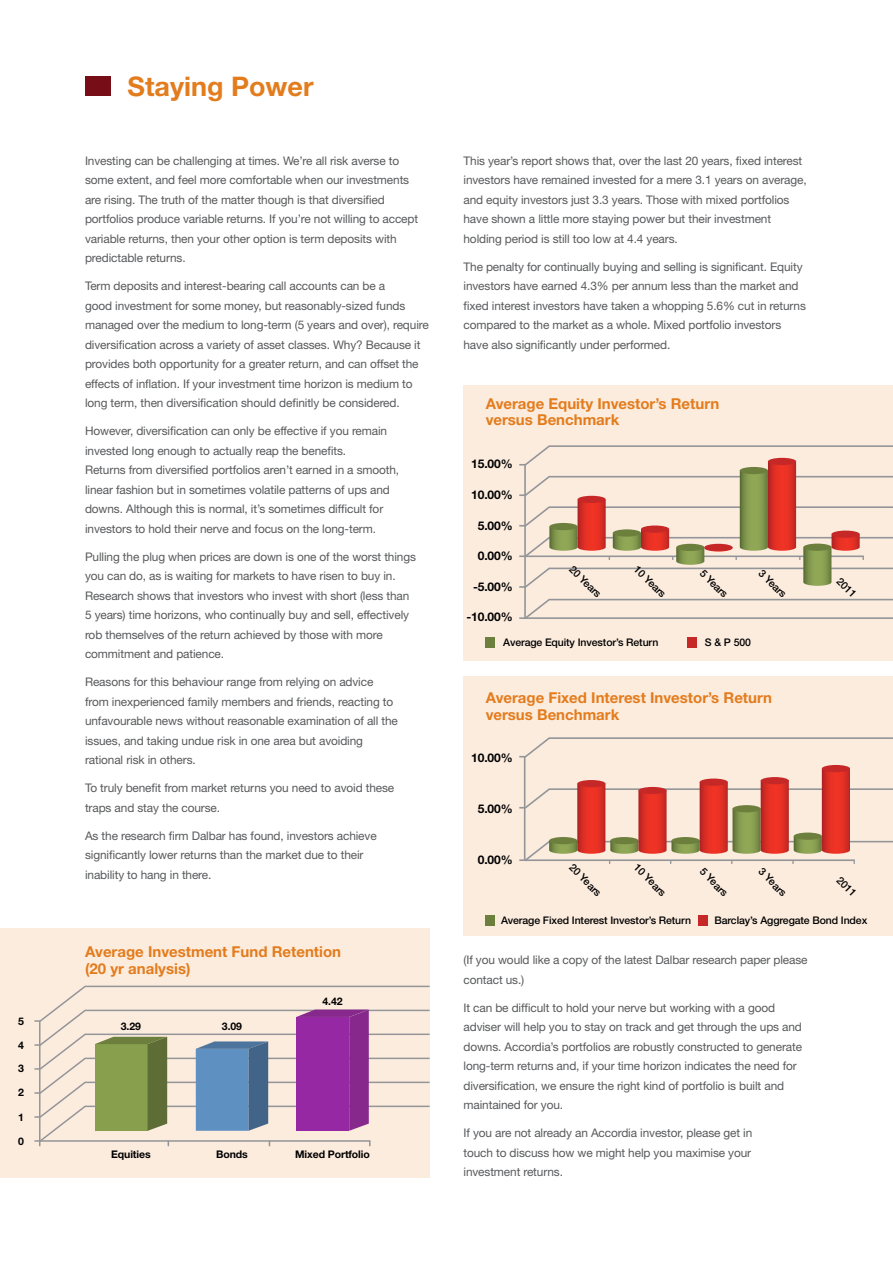
<style>
.page{position:relative;width:893px;height:1263px;background:#fff}
.page>*{position:absolute;margin:0;border:0;box-sizing:border-box;transform-origin:0 0}
.t1{font:700 27px "Helvetica Neue";color:#e37c1d}
.t2{font:700 15px/16.5px "Helvetica Neue";color:#e37c1d}
.t3{font:700 12px "Helvetica Neue";letter-spacing:-.01em;color:#000}
.t4{font:11.85px/19.5px "Helvetica Neue";letter-spacing:-.01em;color:#58595b}
.t5{font:500 10.5px "Helvetica Neue";letter-spacing:-.01em;color:#000}
.t6{font:700 10.5px "Helvetica Neue";letter-spacing:-.01em;color:#000}
</style>
<div class="page">
<div style="left:85px;top:77px;width:26px;height:19px;background:#760d17"></div>
<div style="left:0;top:928px;width:429px;height:250px;background:#fcecde"></div>
<svg style="left:34px;top:985px;width:396px;height:163px"></svg>
<div style="left:463px;top:385px;width:430px;height:276px;background:#fcecde"></div>
<div style="left:486px;top:638px;width:9px;height:10px;background:#6c7f3d"></div>
<div style="left:687px;top:638px;width:10px;height:10px;background:#c62827"></div>
<svg style="left:519px;top:598px;width:374px;height:21px"></svg>
<hr style="left:525px;top:617px;width:368px;height:2px;background:#939598">
<hr style="left:524px;top:464px;width:2px;height:155px;background:#939598">
<svg style="left:519px;top:445px;width:374px;height:143px"></svg>
<div style="left:463px;top:676px;width:430px;height:260px;background:#fcecde"></div>
<div style="left:486px;top:916px;width:9px;height:10px;background:#6c7f3d"></div>
<div style="left:698px;top:916px;width:9px;height:10px;background:#c62827"></div>
<svg style="left:519px;top:737px;width:374px;height:21px"></svg>
<hr style="left:524px;top:756px;width:1px;height:105px;background:#939598">
<div style="left:822px;top:765px;width:28px;height:7px;background:#c62827;border-radius:50%"></div>
<svg style="left:519px;top:768px;width:374px;height:96px"></svg>
<p class="t6" style="left:18px;top:1014px;width:7px">5</p>
<p class="t6" style="left:18px;top:1038px;width:7px">4</p>
<p class="t6" style="left:18px;top:1062px;width:7px">3</p>
<p class="t6" style="left:18px;top:1086px;width:7px">2</p>
<p class="t6" style="left:18px;top:1110px;width:7px">1</p>
<p class="t6" style="left:18px;top:1134px;width:7px">0</p>
<h1 class="t1" style="left:128px;top:69px;width:188px">Staying Power</h1>
<p class="t4" style="left:85px;top:150px;width:335px">Investing can be challenging at times. We’re all risk averse to some extent, and feel more comfortable when our investments are rising. The truth of the matter though is that diversified portfolios produce variable returns. If you’re not willing to accept variable returns, then your other option is term deposits with predictable returns.</p>
<p class="t4" style="left:85px;top:276px;width:345px">Term deposits and interest-bearing call accounts can be a<br>good investment for some money, but reasonably-sized funds managed over the medium to long-term (5 years and over), require diversification across a variety of asset classes. Why? Because it provides both opportunity for a greater return, and can offset the effects of inflation. If your investment time horizon is medium to long term, then diversification should definitly be considered.</p>
<p class="t4" style="left:85px;top:421px;width:316px">However, diversification can only be effective if you remain invested long enough to actually reap the benefits.<br>Returns from diversified portfolios aren’t earned in a smooth, linear fashion but in sometimes volatile patterns of ups and downs. Although this is normal, it’s sometimes difficult for investors to hold their nerve and focus on the long-term.</p>
<p class="t4" style="left:85px;top:546px;width:332px">Pulling the plug when prices are down is one of the worst things you can do, as is waiting for markets to have risen to buy in.<br>Research shows that investors who invest with short (less than 5 years) time horizons, who continually buy and sell, effectively rob themselves of the return achieved by those with more commitment and patience.</p>
<p class="t4" style="left:85px;top:672px;width:314px">Reasons for this behaviour range from relying on advice from inexperienced family members and friends, reacting to unfavourable news without reasonable examination of all the issues, and taking undue risk in one area but avoiding rational risk in others.</p>
<p class="t4" style="left:85px;top:778px;width:311px">To truly benefit from market returns you need to avoid these traps and stay the course.</p>
<p class="t4" style="left:85px;top:826px;width:293px">As the research firm Dalbar has found, investors achieve significantly lower returns than the market due to their inability to hang in there.</p>
<p class="t2" style="left:85px;top:943px;width:257px">Average Investment Fund Retention (20 yr analysis)</p>
<p class="t6" style="left:121px;top:1020px;width:22px">3.29</p>
<p class="t6" style="left:222px;top:1020px;width:22px">3.09</p>
<p class="t6" style="left:322px;top:995px;width:22px">4.42</p>
<p class="t6" style="left:111px;top:1148px;width:41px">Equities</p>
<p class="t6" style="left:216px;top:1148px;width:33px">Bonds</p>
<p class="t6" style="left:295px;top:1148px;width:76px">Mixed Portfolio</p>
<p class="t4" style="left:463px;top:151px;width:345px">This year’s report shows that, over the last 20 years, fixed interest investors have remained invested for a mere 3.1 years on average, and equity investors just 3.3 years. Those with mixed portfolios have shown a little more staying power but their investment holding period is still too low at 4.4 years.</p>
<p class="t4" style="left:463px;top:257px;width:344px">The penalty for continually buying and selling is significant. Equity investors have earned 4.3% per annum less than the market and fixed interest investors have taken a whopping 5.6% cut in returns compared to the market as a whole. Mixed portfolio investors have also significantly under performed.</p>
<p class="t2" style="left:486px;top:395px;width:235px">Average Equity Investor’s Return versus Benchmark</p>
<p class="t3" style="left:471px;top:457px;width:43px">15.00%</p>
<p class="t3" style="left:471px;top:487px;width:43px">10.00%</p>
<p class="t3" style="left:478px;top:518px;width:36px">5.00%</p>
<p class="t3" style="left:478px;top:548px;width:36px">0.00%</p>
<p class="t3" style="left:473px;top:580px;width:41px">-5.00%</p>
<p class="t3" style="left:466px;top:609px;width:48px">-10.00%</p>
<p class="t5" style="left:575px;top:562px;width:42px;rotate:45deg">20 Years</p>
<p class="t5" style="left:640px;top:562px;width:42px;rotate:45deg">10 Years</p>
<p class="t5" style="left:706px;top:566px;width:36px;rotate:45deg">5 Years</p>
<p class="t5" style="left:765px;top:566px;width:36px;rotate:45deg">3 Years</p>
<p class="t5" style="left:843px;top:575px;width:25px;rotate:45deg">2011</p>
<p class="t5" style="left:503px;top:636px;width:157px">Average Equity Investor’s Return</p>
<p class="t5" style="left:705px;top:636px;width:48px">S &amp; P 500</p>
<p class="t2" style="left:486px;top:689px;width:288px">Average Fixed Interest Investor’s Return versus Benchmark</p>
<p class="t3" style="left:471px;top:750px;width:43px">10.00%</p>
<p class="t3" style="left:478px;top:801px;width:36px">5.00%</p>
<p class="t3" style="left:478px;top:852px;width:36px">0.00%</p>
<p class="t5" style="left:575px;top:861px;width:42px;rotate:45deg">20 Years</p>
<p class="t5" style="left:640px;top:861px;width:42px;rotate:45deg">10 Years</p>
<p class="t5" style="left:706px;top:865px;width:36px;rotate:45deg">5 Years</p>
<p class="t5" style="left:765px;top:865px;width:36px;rotate:45deg">3 Years</p>
<p class="t5" style="left:843px;top:874px;width:25px;rotate:45deg">2011</p>
<p class="t5" style="left:501px;top:914px;width:191px">Average Fixed Interest Investor’s Return</p>
<p class="t5" style="left:714px;top:914px;width:154px">Barclay’s Aggregate Bond Index</p>
<p class="t4" style="left:463px;top:950px;width:346px">(If you would like a copy of the latest Dalbar research paper please contact us.)</p>
<p class="t4" style="left:463px;top:997px;width:340px">It can be difficult to hold your nerve but working with a good adviser will help you to stay on track and get through the ups and downs. Accordia’s portfolios are robustly constructed to generate long-term returns and, if your time horizon indicates the need for diversification, we ensure the right kind of portfolio is built and maintained for you.</p>
<p class="t4" style="left:463px;top:1123px;width:290px;text-align:justify">If you are not already an Accordia investor, please get in touch to discuss how we might help you maximise your investment returns.</p>
</div>
